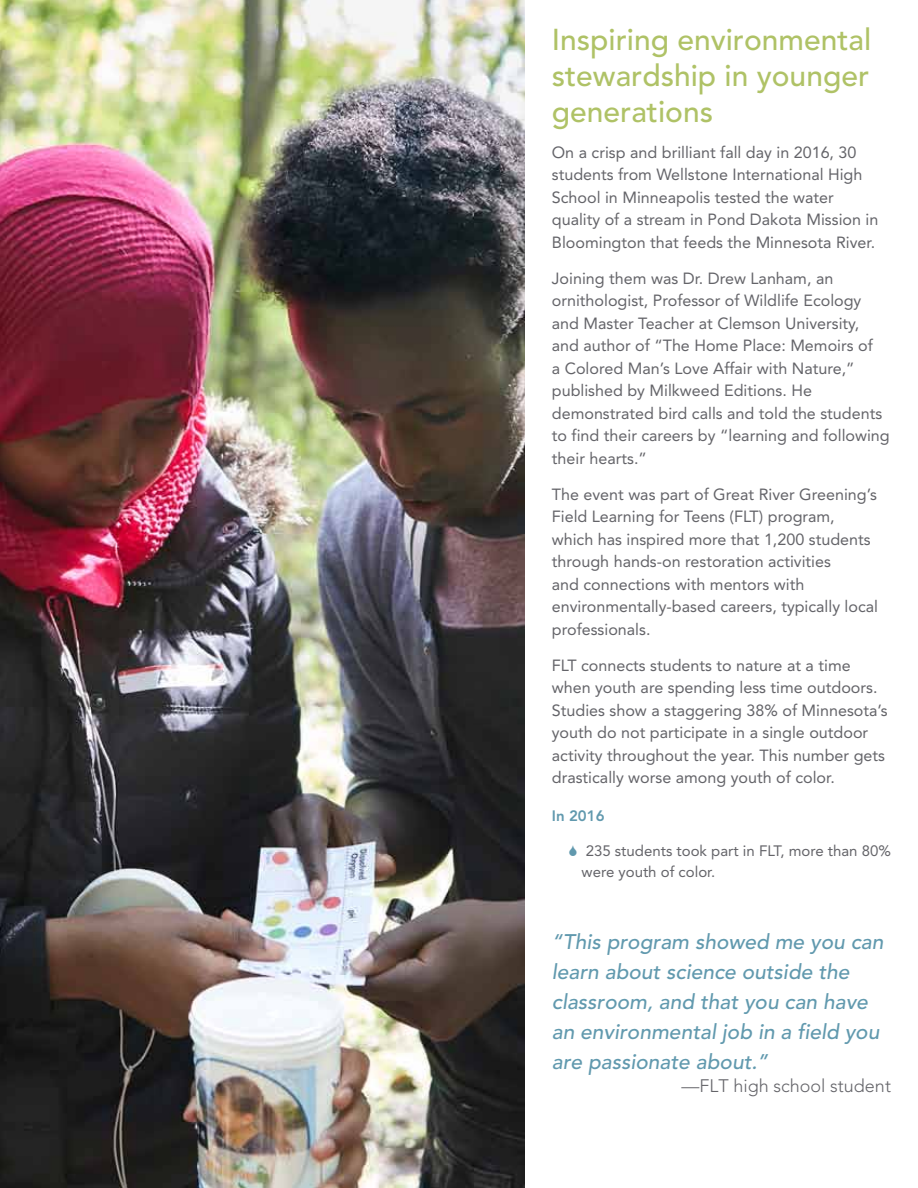
<style>
.page{position:relative;width:918px;height:1188px;background:#fff}
.page>*{position:absolute;margin:0;border:0;box-sizing:border-box;transform-origin:0 0}
.t1{font:500 30px/36px "Avenir";color:#afc266;text-align:justify}
.t2{font:italic 500 21px/30px "Avenir";color:#6199ae}
.t3{font:300 18px "Avenir";color:#646469}
.t4{font:16.2px/22.5px "Avenir";color:#646469}
.t5{font:15px/21px "Avenir";color:#646469}
.t6{font:15px "Avenir Black 7";color:#6199ae}
</style>
<div class="page">
<img style="left:0;top:0;width:525px;height:1188px">
<h1 class="t1" style="left:552px;top:22px;width:321px">Inspiring environmental stewardship in younger generations</h1>
<p class="t4" style="left:552px;top:141px;width:328px">On a crisp and brilliant fall day in 2016, 30 students from Wellstone International High School in Minneapolis tested the water quality of a stream in Pond Dakota Mission in Bloomington that feeds the Minnesota River.</p>
<p class="t4" style="left:552px;top:267px;width:339px">Joining them was Dr. Drew Lanham, an ornithologist, Professor of Wildlife Ecology and Master Teacher at Clemson University, and author of “The Home Place: Memoirs of<br>a Colored Man’s Love Affair with Nature,” published by Milkweed Editions. He demonstrated bird calls and told the students to find their careers by “learning and following their hearts.”</p>
<p class="t4" style="left:552px;top:483px;width:328px">The event was part of Great River Greening’s Field Learning for Teens (FLT) program, which has inspired more that 1,200 students through hands-on restoration activities<br>and connections with mentors with environmentally-based careers, typically local professionals.</p>
<p class="t4" style="left:552px;top:654px;width:337px">FLT connects students to nature at a time when youth are spending less time outdoors.<br>Studies show a staggering 38% of Minnesota’s youth do not participate in a single outdoor activity throughout the year. This number gets drastically worse among youth of color.</p>
<p class="t6" style="left:552px;top:807px;width:54px">In 2016</p>
<p class="t5" style="left:582px;top:840px;width:311px">235 students took part in FLT, more than 80% were youth of color.</p>
<p class="t2" style="left:552px;top:926px;width:333px">“This program showed me you can learn about science outside the classroom, and that you can have an environmental job in a field you are passionate about.”</p>
<p class="t3" style="left:682px;top:1076px;width:211px">—FLT high school student</p>
</div>
